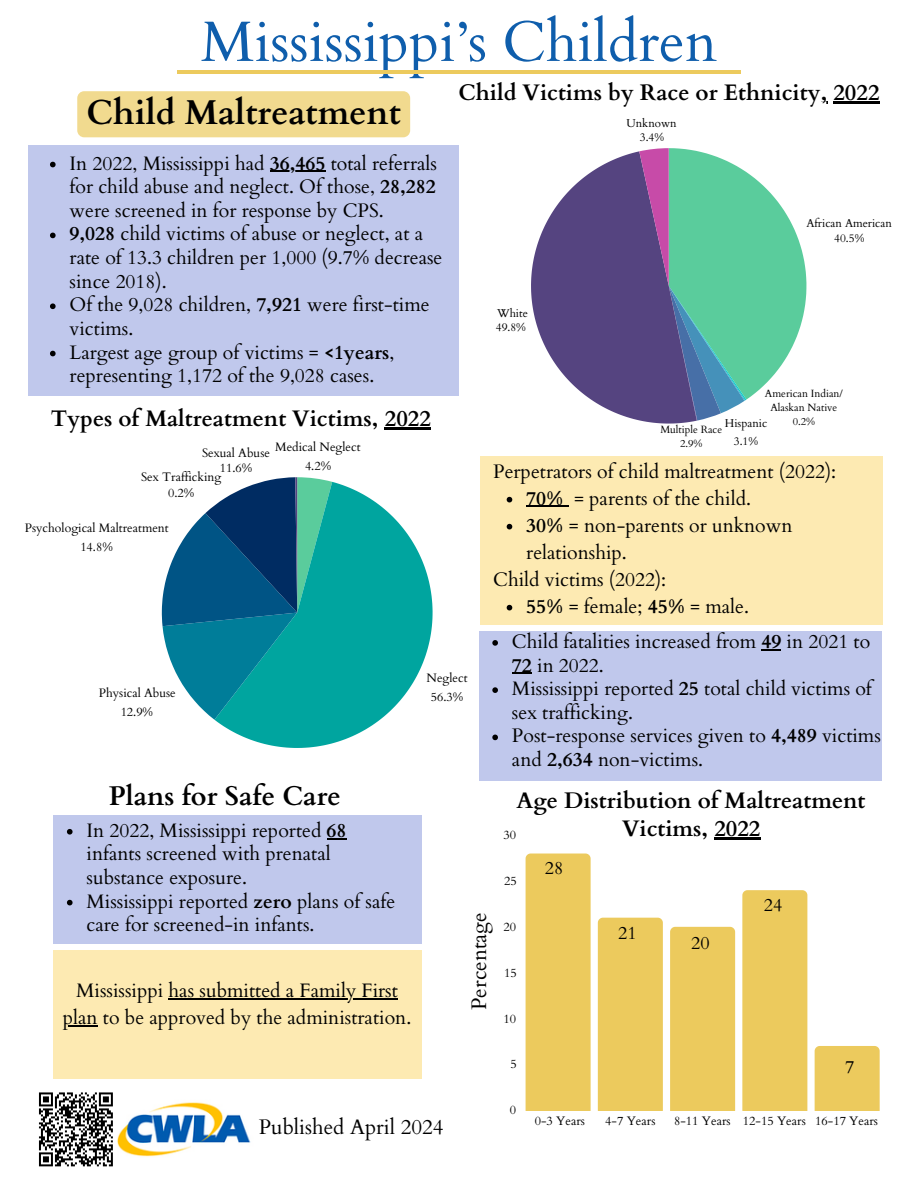
<style>
.page{position:relative;width:918px;height:1188px;background:#fff}
.page>*{position:absolute;margin:0;border:0;box-sizing:border-box;transform-origin:0 0}
.t1{font:57px "Cardo";color:#0f5eac}
.t2{font:700 34.5px "Cardo";color:#000}
.t3{font:700 27px "Cardo";color:#000}
.t4{font:700 22.5px/28.2px "Cardo";color:#000;text-align:center}
.t5{font:21px "Cardo";color:#000}
.t6{font:19.5px/23.7px "Cardo";color:#000}
.t7{font:18px "Cardo";color:#000}
.t8{font:12.3px/19px "Cardo";color:#000;text-align:center}
.t9{font:11.4px/14.4px "Cardo";color:#000;text-align:center}
.t10{font:10.5px/14px "Cardo";color:#000;text-align:center}
.s1{font-weight:700}
</style>
<div class="page">
<div style="left:28px;top:145px;width:431px;height:251px;background:#c0c8ec"></div>
<svg style="left:531px;top:151px;width:164px;height:273px;fill:#554480"></svg>
<svg style="left:639px;top:148px;width:167px;height:273px"></svg>
<svg style="left:215px;top:482px;width:218px;height:266px;fill:#00a59f"></svg>
<svg style="left:162px;top:477px;width:170px;height:243px"></svg>
<div style="left:53px;top:816px;width:369px;height:128px;background:#c0c8ec"></div>
<hr style="left:177px;top:70px;width:564px;height:3px;background:#ecca5d">
<img style="left:117px;top:1102px;width:134px;height:55px">
<svg style="left:50px;top:162px;width:6px;height:5px"></svg>
<hr style="left:270px;top:171px;width:55px;height:1px;background:#000">
<svg style="left:50px;top:233px;width:6px;height:5px"></svg>
<svg style="left:50px;top:303px;width:6px;height:6px"></svg>
<svg style="left:50px;top:351px;width:6px;height:5px"></svg>
<hr style="left:385px;top:428px;width:46px;height:2px;background:#000">
<svg style="left:67px;top:829px;width:6px;height:6px"></svg>
<svg style="left:327px;top:838px;width:20px;height:1px"></svg>
<svg style="left:67px;top:900px;width:6px;height:5px"></svg>
<hr style="left:833px;top:102px;width:47px;height:2px;background:#000">
<div style="left:77px;top:91px;width:333px;height:46px;background:#f1da8f;border-radius:7px"></div>
<div style="left:481px;top:457px;width:402px;height:168px;background:#fdeab2"></div>
<svg style="left:507px;top:497px;width:5px;height:5px"></svg>
<hr style="left:526px;top:506px;width:38px;height:1px;background:#000">
<svg style="left:507px;top:524px;width:5px;height:5px"></svg>
<svg style="left:507px;top:605px;width:5px;height:5px"></svg>
<div style="left:53px;top:950px;width:369px;height:128px;background:#fdeab2"></div>
<hr style="left:169px;top:998px;width:229px;height:1px;background:#000">
<hr style="left:63px;top:1025px;width:35px;height:1px;background:#000">
<div style="left:479px;top:632px;width:402px;height:149px;background:#c0c8ec"></div>
<svg style="left:492px;top:640px;width:6px;height:6px"></svg>
<svg style="left:761px;top:649px;width:20px;height:1px"></svg>
<svg style="left:512px;top:673px;width:20px;height:1px"></svg>
<svg style="left:492px;top:687px;width:6px;height:6px"></svg>
<svg style="left:492px;top:735px;width:6px;height:5px"></svg>
<div style="left:526px;top:854px;width:65px;height:256px;background:#ecca5d"></div>
<div style="left:598px;top:918px;width:65px;height:192px;background:#ecca5d"></div>
<div style="left:670px;top:927px;width:65px;height:183px;background:#ecca5d"></div>
<div style="left:742px;top:890px;width:65px;height:220px;background:#ecca5d"></div>
<div style="left:815px;top:1046px;width:65px;height:64px;background:#ecca5d"></div>
<hr style="left:714px;top:837px;width:46px;height:2px;background:#000">
<svg style="left:39px;top:1092px;width:74px;height:75px"></svg>
<h1 class="t1" style="left:201px;top:5px;width:518px">Mississippi’s Children</h1>
<p class="t2" style="left:87px;top:90px;width:316px">Child Maltreatment</p>
<h4 class="t6" style="left:70px;top:152px;width:369px">In 2022, Mississippi had <span class="s1">36,465</span> total referrals</h4>
<h2 class="t6" style="left:70px;top:175px;width:368px">for child abuse and neglect. Of those, <span class="s1">28,282 </span>were screened in for response by CPS.<br><span class="s1">9,028</span> child victims of abuse or neglect, at a</h2>
<p class="t6" style="left:70px;top:246px;width:374px">rate of 13.3 children per 1,000 (9.7% decrease since 2018).<br>Of the 9,028 children, <span class="s1">7,921</span> were first-time</p>
<p class="t6" style="left:70px;top:317px;width:326px">victims.<br>Largest age group of victims = <span class="s1">&lt;1years</span>,</p>
<p class="t6" style="left:70px;top:364px;width:306px">representing 1,172 of the 9,028 cases.</p>
<p class="t4" style="left:51px;top:404px;width:381px">Types of Maltreatment Victims, 2022</p>
<p class="t8" style="left:202px;top:445px;width:69px;line-height:15.5px">Sexual Abuse<br>11.6%</p>
<p class="t8" style="left:275px;top:437px;width:87px">Medical Neglect<br>4.2%</p>
<p class="t8" style="left:141px;top:468px;width:82px">Sex Trafficking</p>
<h3 class="t8" style="left:168px;top:484px;width:28px">0.2%</h3>
<p class="t8" style="left:25px;top:519px;width:145px">Psychological Maltreatment<br>14.8%</p>
<p class="t4" style="left:459px;top:78px;width:422px">Child Victims by Race or Ethnicity, 2022</p>
<p class="t9" style="left:496px;top:306px;width:34px;text-align:left">White<br>49.8%</p>
<p class="t9" style="left:626px;top:116px;width:52px">Unknown<br>3.4%</p>
<p class="t9" style="left:806px;top:217px;width:87px">African American<br>40.5%</p>
<h5 class="t10" style="left:765px;top:387px;width:79px">American Indian/<br>Alaskan Native<br>0.2%</h5>
<p class="t9" style="left:725px;top:415px;width:44px;line-height:17.5px">Hispanic<br>3.1%</p>
<p class="t10" style="left:660px;top:422px;width:63px">Multiple Race</p>
<p class="t10" style="left:680px;top:436px;width:24px">2.9%</p>
<p class="t6" style="left:493px;top:460px;width:344px">Perpetrators of child maltreatment (2022):</p>
<h6 class="t6" style="left:526px;top:487px;width:226px"><span class="s1">70%</span> = parents of the child.</h6>
<p class="t6" style="left:526px;top:514px;width:268px"><span class="s1">30%</span> = non-parents or unknown</p>
<p class="t6" style="left:526px;top:541px;width:102px">relationship.</p>
<p class="t6" style="left:493px;top:568px;width:175px">Child victims (2022):</p>
<p class="t6" style="left:526px;top:595px;width:224px"><span class="s1">55%</span> = female; <span class="s1">45%</span> = male.</p>
<p class="t8" style="left:99px;top:683px;width:79px">Physical Abuse<br>12.9%</p>
<p class="t3" style="left:109px;top:778px;width:234px">Plans for Safe Care</p>
<p class="t6" style="left:87px;top:819px;width:262px">In 2022, Mississippi reported <span class="s1">68 </span>infants screened with prenatal substance exposure.</p>
<p class="t6" style="left:87px;top:890px;width:310px">Mississippi reported <span class="s1">zero</span> plans of safe care for screened-in infants.</p>
<p class="t6" style="left:76px;top:979px;width:323px">Mississippi has submitted a Family First</p>
<p class="t6" style="left:63px;top:1006px;width:350px">plan to be approved by the administration.</p>
<p class="t8" style="left:427px;top:669px;width:43px">Neglect<br>56.3%</p>
<p class="t5" style="left:465px;top:1010px;width:99px;rotate:-90deg">Percentage</p>
<p class="t6" style="left:512px;top:630px;width:360px">Child fatalities increased from <span class="s1">49</span> in 2021 to<br><span class="s1">72</span> in 2022.</p>
<p class="t6" style="left:512px;top:677px;width:361px">Mississippi reported <span class="s1">25</span> total child victims of sex trafficking.</p>
<h6 class="t6" style="left:512px;top:724px;width:371px">Post-response services given to <span class="s1">4,489</span> victims and <span class="s1">2,634</span> non-victims.</h6>
<p class="t4" style="left:517px;top:787px;width:350px">Age Distribution of Maltreatment<br>Victims, 2022</p>
<p class="t8" style="left:504px;top:826px;width:14px">30</p>
<p class="t8" style="left:504px;top:872px;width:14px">25</p>
<p class="t8" style="left:504px;top:918px;width:14px">20</p>
<p class="t8" style="left:504px;top:963px;width:14px">15</p>
<p class="t8" style="left:504px;top:1009px;width:14px">10</p>
<h5 class="t7" style="left:545px;top:856px;width:20px">28</h5>
<h4 class="t7" style="left:618px;top:921px;width:20px">21</h4>
<p class="t7" style="left:691px;top:931px;width:20px">20</p>
<p class="t7" style="left:764px;top:893px;width:20px">24</p>
<p class="t8" style="left:510px;top:1055px;width:8px">5</p>
<p class="t7" style="left:845px;top:1056px;width:11px">7</p>
<p class="t5" style="left:259px;top:1113px;width:186px">Published April 2024</p>
<p class="t8" style="left:510px;top:1101px;width:8px">0</p>
<p class="t8" style="left:535px;top:1112px;width:52px">0-3 Years</p>
<p class="t8" style="left:605px;top:1112px;width:52px">4-7 Years</p>
<p class="t8" style="left:674px;top:1112px;width:205px">8-11 Years 12-15 Years 16-17 Years</p>
</div>
